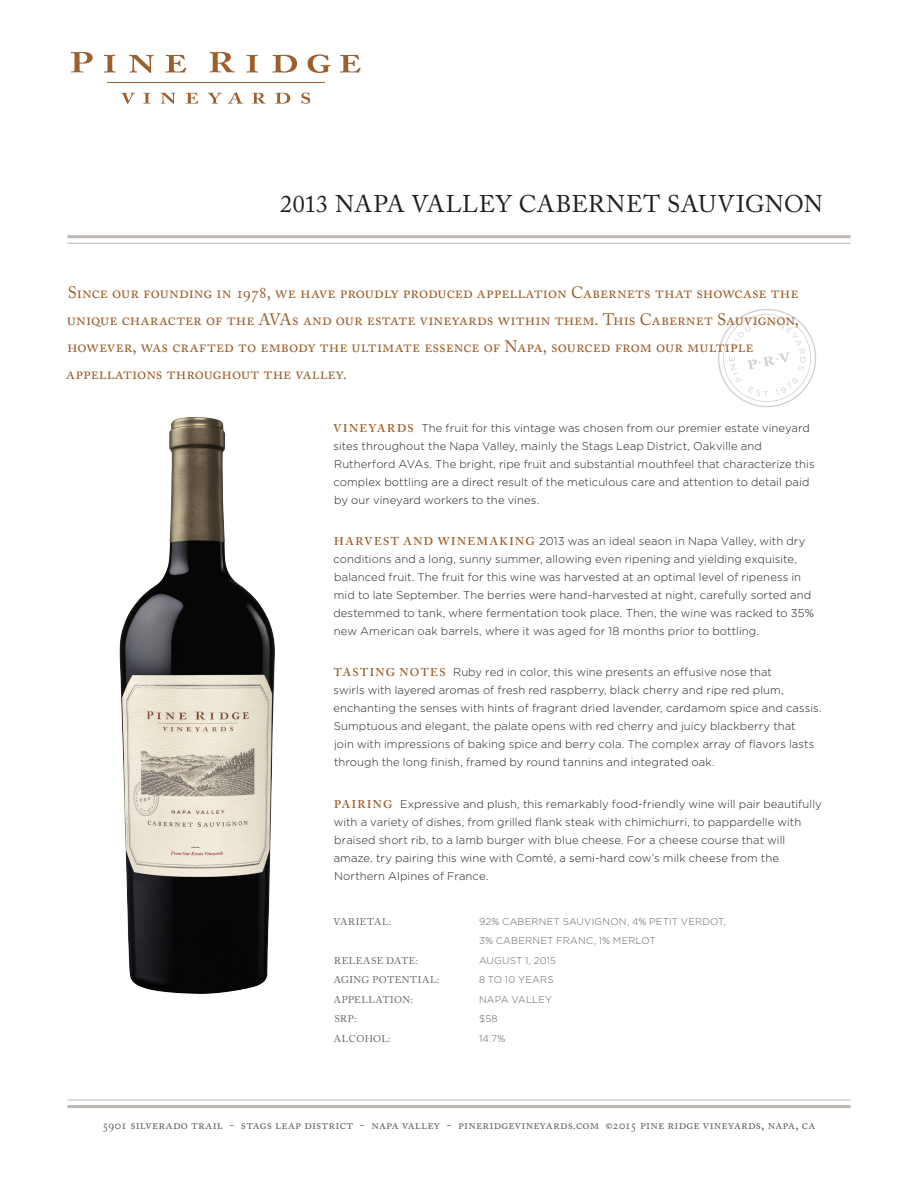
<style>
.page{position:relative;width:918px;height:1188px;background:#fff}
.page>*{position:absolute;margin:0;border:0;box-sizing:border-box;transform-origin:0 0}
.t1{font:24px "Adobe Caslon Pro";letter-spacing:.015em;color:#231f20}
.t2{font:16.5px/27px "Adobe Caslon Pro";letter-spacing:-.005em;color:#9d5f2c}
.t3{font:12.75px "Adobe Caslon Pro";letter-spacing:.01em;color:#636366}
.t4{font:300 11.25px/18px "Gotham";letter-spacing:.005em;color:#231f20}
.t5{font:300 9.75px/19.5px "Gotham";letter-spacing:.02em;color:#636366}
.t6{font:9.75px "Adobe Caslon Pro";letter-spacing:.05em;color:#636366}
.s1{font-family:"Adobe Caslon Pro";font-weight:600;color:#9d5f2c}
.s2{font-weight:700;font-size:8.25px}
</style>
<div class="page">
<hr style="left:68px;top:235px;width:782px;height:3px;background:#bdb7b3">
<hr style="left:68px;top:243px;width:782px;height:1px;background:#bdb7b3">
<hr style="left:68px;top:1105px;width:782px;height:3px;background:#bdb7b3">
<hr style="left:68px;top:1100px;width:782px;height:1px;background:#bdb7b3">
<img style="left:120px;top:417px;width:155px;height:577px">
<hr style="left:107px;top:83px;width:218px;height:1px;background:#9d5f2c">
<svg style="left:71px;top:52px;width:22px;height:20px"></svg>
<svg style="left:104px;top:55px;width:11px;height:18px"></svg>
<svg style="left:129px;top:55px;width:25px;height:18px"></svg>
<svg style="left:166px;top:55px;width:20px;height:18px"></svg>
<svg style="left:210px;top:52px;width:25px;height:20px"></svg>
<svg style="left:246px;top:55px;width:12px;height:18px"></svg>
<svg style="left:273px;top:55px;width:24px;height:18px"></svg>
<svg style="left:308px;top:54px;width:23px;height:19px"></svg>
<svg style="left:340px;top:55px;width:21px;height:18px"></svg>
<svg style="left:121px;top:93px;width:14px;height:11px"></svg>
<svg style="left:143px;top:93px;width:7px;height:11px"></svg>
<svg style="left:161px;top:93px;width:14px;height:11px"></svg>
<svg style="left:186px;top:93px;width:12px;height:11px"></svg>
<svg style="left:208px;top:93px;width:14px;height:11px"></svg>
<svg style="left:228px;top:92px;width:15px;height:12px"></svg>
<svg style="left:252px;top:93px;width:14px;height:11px"></svg>
<svg style="left:275px;top:93px;width:15px;height:11px"></svg>
<svg style="left:301px;top:93px;width:9px;height:11px"></svg>
<svg style="left:718px;top:309px;width:98px;height:98px"></svg>
<h1 class="t1" style="left:280px;top:190px;width:544px">2013 NAPA VALLEY CABERNET SAUVIGNON</h1>
<p class="t2" style="left:66px;top:278px;width:734px">Since our founding in 1978, we have proudly produced appellation Cabernets that showcase the unique character of the AVAs and our estate vineyards within them. This Cabernet Sauvignon, however, was crafted to embody the ultimate essence of Napa, sourced from our multiple appellations throughout the valley.</p>
<p class="t4" style="left:333px;top:418px;width:483px"><span class="s1">VINEYARDS</span> The fruit for this vintage was chosen from our premier estate vineyard sites throughout the Napa Valley, mainly the Stags Leap District, Oakville and Rutherford AVAs. The bright, ripe fruit and substantial mouthfeel that characterize this complex bottling are a direct result of the meticulous care and attention to detail paid by our vineyard workers to the vines.</p>
<p class="t4" style="left:333px;top:532px;width:482px"><span class="s1">HARVEST AND WINEMAKING</span> 2013 was an ideal seaon in Napa Valley, with dry conditions and a long, sunny summer, allowing even ripening and yielding exquisite, balanced fruit. The fruit for this wine was harvested at an optimal level of ripeness in mid to late September. The berries were hand-harvested at night, carefully sorted and destemmed to tank, where fermentation took place. Then, the wine was racked to 35% new American oak barrels, where it was aged for 18 months prior to bottling.</p>
<p class="t4" style="left:333px;top:663px;width:490px"><span class="s1">TASTING NOTES</span> Ruby red in color, this wine presents an effusive nose that<br>swirls with layered aromas of fresh red raspberry, black cherry and ripe red plum, enchanting the senses with hints of fragrant dried lavender, cardamom spice and cassis.<br>Sumptuous and elegant, the palate opens with red cherry and juicy blackberry that<br>join with impressions of baking spice and berry cola. The complex array of flavors lasts through the long finish, framed by round tannins and integrated oak.</p>
<p class="t4" style="left:334px;top:794px;width:490px"><span class="s1">PAIRING</span> Expressive and plush, this remarkably food-friendly wine will pair beautifully with a variety of dishes, from grilled flank steak with chimichurri, to pappardelle with braised short rib, to a lamb burger with blue cheese. For a cheese course that will amaze, try pairing this wine with Comté, a semi-hard cow’s milk cheese from the Northern Alpines of France.</p>
<p class="t6" style="left:334px;top:915px;width:59px">VARIETAL:</p>
<p class="t5" style="left:479px;top:911px;width:249px">92% CABERNET SAUVIGNON, 4% PETIT VERDOT,<br>3% CABERNET FRANC, 1% MERLOT</p>
<p class="t6" style="left:334px;top:954px;width:86px">RELEASE DATE:</p>
<p class="t5" style="left:479px;top:950px;width:79px">AUGUST 1, 2015</p>
<p class="t6" style="left:334px;top:974px;width:107px">AGING POTENTIAL:</p>
<p class="t5" style="left:479px;top:970px;width:76px">8 TO 10 YEARS</p>
<p class="t6" style="left:334px;top:993px;width:81px">APPELLATION:</p>
<p class="t5" style="left:479px;top:989px;width:75px">NAPA VALLEY</p>
<p class="t6" style="left:335px;top:1013px;width:23px">SRP:</p>
<p class="t5" style="left:479px;top:1009px;width:20px">$58</p>
<p class="t6" style="left:334px;top:1032px;width:59px">ALCOHOL:</p>
<p class="t5" style="left:479px;top:1028px;width:28px">14.7%</p>
<p class="t3" style="left:103px;top:1117px;width:714px">5901 silverado trail - stags leap district - napa valley - pineridgevineyards.com <span class="s2">©</span>2015 pine ridge vineyards, napa, ca</p>
</div>
